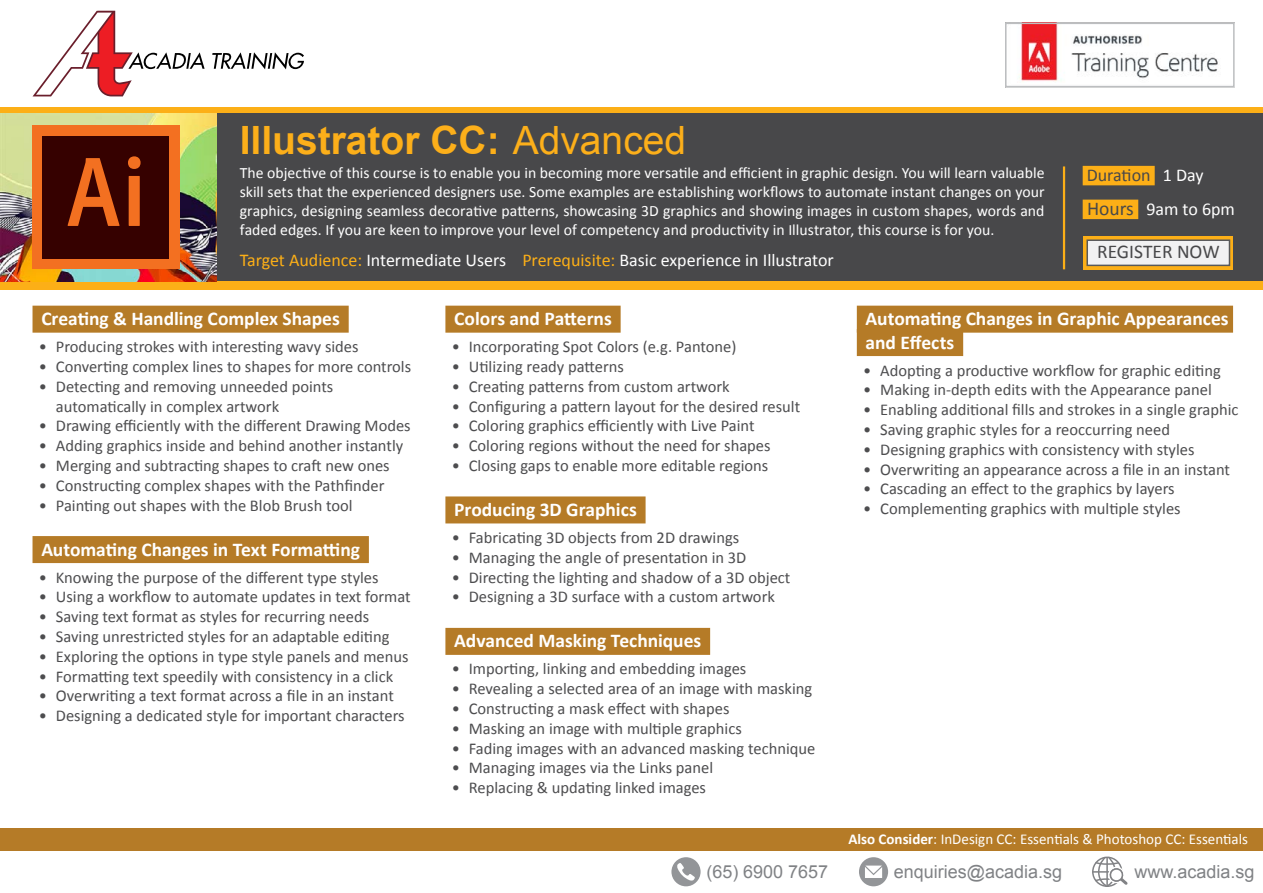
<style>
.page{position:relative;width:1263px;height:893px;background:#fff}
.page>*{position:absolute;margin:0;border:0;box-sizing:border-box;transform-origin:0 0}
.t1{font:700 39px "Arial";color:#fcaf1a}
.t2{font:700 19.5px/23.4px "Calibri";color:#fff}
.t3{font:19.5px "Calibri";color:#48484a}
.t4{font:18px/33.8px "Calibri";color:#fff}
.t5{font:18px "Arial";color:#808285}
.t6{font:16.5px/19.8px "Calibri";color:#4d4d4f}
.t7{font:15.75px/18.9px "Calibri";color:#fff;text-align:justify}
.t8{font:15px "Calibri";color:#fff}
.s1{font-weight:400}
.s2{color:#fcaf17}
.s3{color:#48484a}
.s4{font-size:19.5px;color:#48484a}
.s5{font-weight:700}
</style>
<div class="page">
<div style="left:0;top:107px;width:1263px;height:182px;background:#fcaf17"></div>
<svg style="left:212px;top:52px;width:92px;height:17px"></svg>
<svg style="left:33px;top:11px;width:172px;height:85px"></svg>
<div style="left:0;top:114px;width:1263px;height:167px;background:#48484a"></div>
<div style="left:1083px;top:166px;width:72px;height:19px;background:#fcaf17"></div>
<div style="left:1083px;top:200px;width:55px;height:19px;background:#fcaf17"></div>
<hr style="left:1063px;top:166px;width:2px;height:103px;background:#fcaf17">
<div style="left:1083px;top:236px;width:150px;height:33px;background:linear-gradient(to right,#f2aa1b,#f2aa1b)"></div>
<div style="left:1086px;top:239px;width:144px;height:27px;background:#f1f1f2;border:2px solid #58595b"></div>
<img style="left:0;top:113px;width:216px;height:168px">
<div style="left:32px;top:125px;width:148px;height:144px;background:#f37021"></div>
<div style="left:43px;top:136px;width:126px;height:123px;background:#360100"></div>
<svg style="left:68px;top:156px;width:73px;height:70px"></svg>
<div style="left:859px;top:857px;width:29px;height:29px;background:#939598;border-radius:50%"></div>
<svg style="left:865px;top:866px;width:17px;height:12px"></svg>
<div style="left:671px;top:857px;width:29px;height:29px;background:#939598;border-radius:50%"></div>
<svg style="left:677px;top:863px;width:18px;height:18px"></svg>
<div style="left:1092px;top:857px;width:30px;height:30px;border:2px solid #818285;border-radius:50%"></div>
<hr style="left:1092px;top:871px;width:30px;height:2px;background:#818285">
<svg style="left:1093px;top:856px;width:35px;height:31px"></svg>
<div style="left:0;top:828px;width:1263px;height:22px;background:#b57b27"></div>
<img style="left:1019px;top:26px;width:199px;height:56px">
<div style="left:1005px;top:23px;width:229px;height:64px;border:2px solid #bcbec0"></div>
<div style="left:33px;top:306px;width:316px;height:27px;background:#b57b27"></div>
<div style="left:33px;top:536px;width:336px;height:27px;background:#b57b27"></div>
<div style="left:445px;top:306px;width:176px;height:27px;background:#b57b27"></div>
<div style="left:445px;top:496px;width:201px;height:27px;background:#b57b27"></div>
<div style="left:445px;top:628px;width:265px;height:27px;background:#b57b27"></div>
<div style="left:857px;top:306px;width:376px;height:27px;background:#b57b27"></div>
<div style="left:857px;top:329px;width:106px;height:27px;background:#b57b27"></div>
<h1 class="t1" style="left:240px;top:113px;width:448px">Illustrator CC: <span class="s1">Advanced</span></h1>
<p class="t7" style="left:240px;top:164px;width:806px">The objective of this course is to enable you in becoming more versatile and efficient in graphic design. You will learn valuable skill sets that the experienced designers use. Some examples are establishing workflows to automate instant changes on your graphics, designing seamless decorative patterns, showcasing 3D graphics and showing images in custom shapes, words and faded edges. If you are keen to improve your level of competency and productivity in Illustrator, this course is for you.</p>
<p class="t4" style="left:240px;top:243px;width:596px"><span class="s2">Target Audience:</span> Intermediate Users <span class="s2">Prerequisite:</span> Basic experience in Illustrator</p>
<p class="t4" style="left:1087px;top:158px;width:150px"><span class="s3">Duration</span> 1 Day<br><span class="s4">Hours</span> 9am to 6pm</p>
<p class="t3" style="left:1097px;top:239px;width:124px">REGISTER NOW</p>
<p class="t2" style="left:41px;top:307px;width:300px">Creating &amp; Handling Complex Shapes</p>
<p class="t6" style="left:39px;top:337px;width:321px">• Producing strokes with interesting wavy sides</p>
<p class="t6" style="left:39px;top:357px;width:374px">• Converting complex lines to shapes for more controls</p>
<p class="t6" style="left:56px;top:376px;width:279px;text-indent:-17px">• Detecting and removing unneeded points automatically in complex artwork</p>
<p class="t6" style="left:39px;top:416px;width:373px">• Drawing efficiently with the different Drawing Modes</p>
<p class="t6" style="left:39px;top:436px;width:366px">• Adding graphics inside and behind another instantly</p>
<p class="t6" style="left:39px;top:456px;width:352px">• Merging and subtracting shapes to craft new ones</p>
<p class="t6" style="left:39px;top:475px;width:347px">• Constructing complex shapes with the Pathfinder</p>
<p class="t6" style="left:39px;top:495px;width:315px">• Painting out shapes with the Blob Brush tool</p>
<p class="t2" style="left:41px;top:537px;width:320px">Automating Changes in Text Formatting</p>
<p class="t6" style="left:39px;top:567px;width:341px">• Knowing the purpose of the different type styles</p>
<p class="t6" style="left:39px;top:587px;width:373px">• Using a workflow to automate updates in text format</p>
<p class="t6" style="left:39px;top:607px;width:332px">• Saving text format as styles for recurring needs</p>
<p class="t6" style="left:39px;top:627px;width:352px">• Saving unrestricted styles for an adaptable editing</p>
<p class="t6" style="left:39px;top:646px;width:371px">• Exploring the options in type style panels and menus</p>
<p class="t6" style="left:39px;top:666px;width:356px">• Formatting text speedily with consistency in a click</p>
<p class="t6" style="left:39px;top:686px;width:356px">• Overwriting a text format across a file in an instant</p>
<p class="t6" style="left:39px;top:706px;width:367px">• Designing a dedicated style for important characters</p>
<p class="t2" style="left:454px;top:307px;width:159px">Colors and Patterns</p>
<p class="t6" style="left:452px;top:337px;width:286px">• Incorporating Spot Colors (e.g. Pantone)</p>
<p class="t6" style="left:452px;top:357px;width:174px">• Utilizing ready patterns</p>
<p class="t6" style="left:452px;top:376px;width:279px">• Creating patterns from custom artwork</p>
<p class="t6" style="left:452px;top:396px;width:350px">• Configuring a pattern layout for the desired result</p>
<p class="t6" style="left:452px;top:416px;width:304px">• Coloring graphics efficiently with Live Paint</p>
<p class="t6" style="left:452px;top:436px;width:320px">• Coloring regions without the need for shapes</p>
<p class="t6" style="left:452px;top:456px;width:318px">• Closing gaps to enable more editable regions</p>
<p class="t2" style="left:454px;top:498px;width:184px">Producing 3D Graphics</p>
<p class="t6" style="left:452px;top:528px;width:289px">• Fabricating 3D objects from 2D drawings</p>
<p class="t6" style="left:452px;top:547px;width:296px">• Managing the angle of presentation in 3D</p>
<p class="t6" style="left:452px;top:567px;width:340px">• Directing the lighting and shadow of a 3D object</p>
<p class="t6" style="left:452px;top:587px;width:325px">• Designing a 3D surface with a custom artwork</p>
<p class="t2" style="left:454px;top:629px;width:249px">Advanced Masking Techniques</p>
<p class="t6" style="left:452px;top:659px;width:296px">• Importing, linking and embedding images</p>
<p class="t6" style="left:452px;top:679px;width:362px">• Revealing a selected area of an image with masking</p>
<p class="t6" style="left:452px;top:699px;width:279px">• Constructing a mask effect with shapes</p>
<p class="t6" style="left:452px;top:718px;width:292px">• Masking an image with multiple graphics</p>
<p class="t6" style="left:452px;top:738px;width:365px">• Fading images with an advanced masking technique</p>
<p class="t6" style="left:452px;top:758px;width:263px">• Managing images via the Links panel</p>
<p class="t6" style="left:452px;top:778px;width:256px">• Replacing &amp; updating linked images</p>
<p class="t2" style="left:866px;top:307px;width:364px">Automating Changes in Graphic Appearances and Effects</p>
<p class="t6" style="left:863px;top:360px;width:359px">• Adopting a productive workflow for graphic editing</p>
<p class="t6" style="left:863px;top:380px;width:350px">• Making in-depth edits with the Appearance panel</p>
<p class="t6" style="left:863px;top:400px;width:377px">• Enabling additional fills and strokes in a single graphic</p>
<p class="t6" style="left:863px;top:420px;width:308px">• Saving graphic styles for a reoccurring need</p>
<p class="t6" style="left:863px;top:439px;width:333px">• Designing graphics with consistency with styles</p>
<p class="t6" style="left:863px;top:459px;width:368px">• Overwriting an appearance across a file in an instant</p>
<p class="t6" style="left:863px;top:479px;width:313px">• Cascading an effect to the graphics by layers</p>
<p class="t6" style="left:863px;top:499px;width:319px">• Complementing graphics with multiple styles</p>
<p class="t8" style="left:848px;top:830px;width:401px"><span class="s5">Also Consider</span>: InDesign CC: Essentials &amp; Photoshop CC: Essentials</p>
<p class="t5" style="left:706px;top:860px;width:123px">(65) 6900 7657</p>
<p class="t5" style="left:894px;top:860px;width:170px">enquiries@acadia.sg</p>
<p class="t5" style="left:1134px;top:860px;width:121px">www.acadia.sg</p>
</div>
